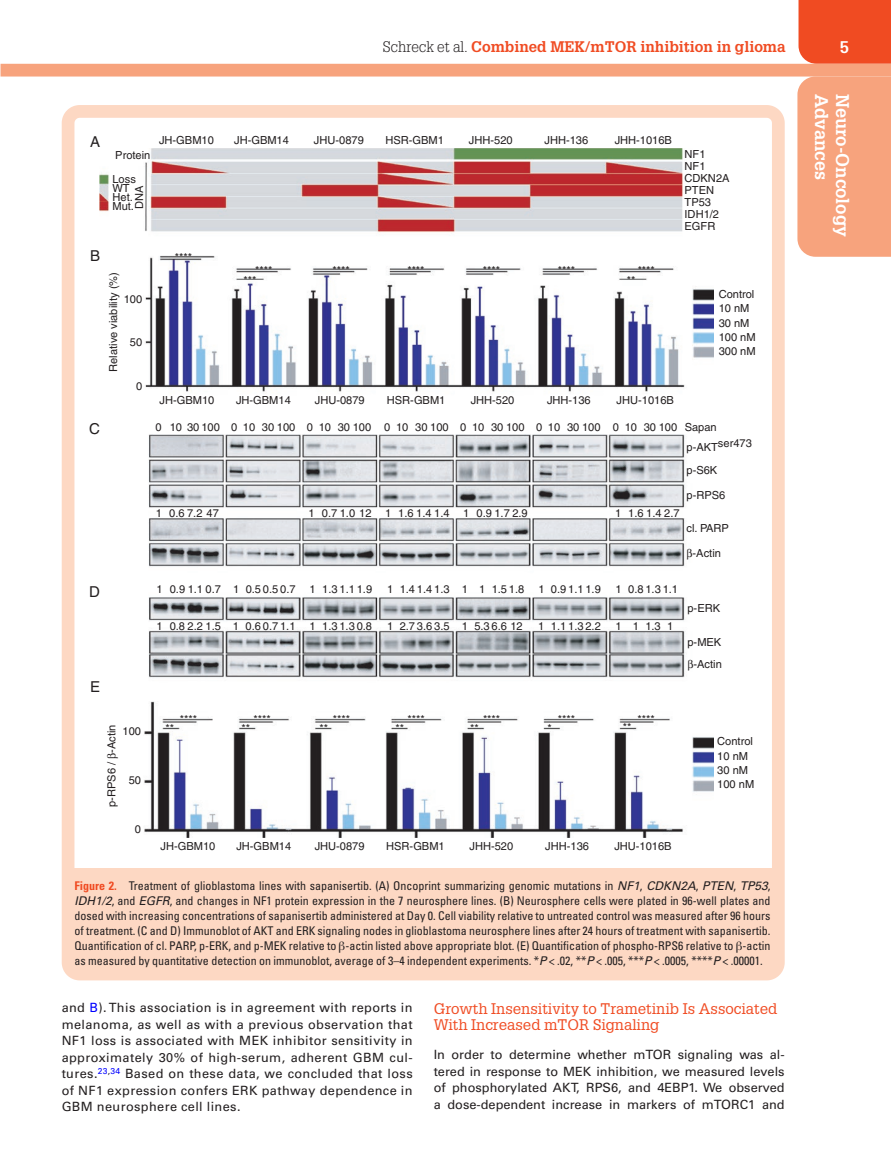
<style>
.page{position:relative;width:891px;height:1175px;background:#fff}
.page>*{position:absolute;margin:0;border:0;box-sizing:border-box;transform-origin:0 0}
.t1{font:700 18px "Glypha LT Std";color:#fff}
.t2{font:700 16.5px "Glypha LT Std";color:#fff}
.t3{font:15px/16.5px "Glypha LT Std";color:#f04b22}
.t4{font:700 15px "Glypha LT Std";color:#f04b22}
.t5{font:15px "Helvetica";color:#231f20}
.t6{font:12.75px/16.5px "Univers LT Std";letter-spacing:.02em;color:#231f20;text-align:justify}
.t7{font:condensed 12px/15px "Univers LT Std";color:#231f20;text-align:justify}
.t8{font:11.1px/11.9px "Helvetica";color:#231f20}
.s1{font-weight:300;color:#231f20}
.s2{font-weight:700;color:#f04b22}
.s3{font-style:italic;font-stretch:normal}
.s4{font-family:"Gandhari Unicode";font-stretch:normal}
.s5{color:#00f}
</style>
<div class="page">
<div style="left:799px;top:0;width:92px;height:64px;background:#f04b22"></div>
<div style="left:1px;top:64px;width:890px;height:12px;background:#f7a37d"></div>
<div style="left:797px;top:76px;width:94px;height:181px;background:#f7a37d"></div>
<div style="left:65px;top:868px;width:716px;height:104px;background:#fdd8c3"></div>
<img style="left:99px;top:148px;width:615px;height:689px">
<div style="left:62px;top:105px;width:723px;height:875px;border:13px solid #fdd8c3;border-radius:12px"></div>
<svg style="left:107px;top:753px;width:11px;height:5px"></svg>
<svg style="left:687px;top:549px;width:5px;height:11px"></svg>
<svg style="left:688px;top:660px;width:5px;height:11px"></svg>
<p class="t5" style="left:90px;top:133px;width:12px">A</p>
<p class="t8" style="left:115px;top:149px;width:37px">Protein</p>
<p class="t8" style="left:112px;top:171px;width:25px;line-height:17.9px">Loss<br>Het.</p>
<p class="t8" style="left:112px;top:200px;width:23px">Mut.</p>
<p class="t8" style="left:112px;top:182px;width:19px">WT</p>
<p class="t8" style="left:133px;top:209px;width:25px;rotate:-90deg">DNA</p>
<p class="t8" style="left:159px;top:135px;width:56px">JH-GBM10</p>
<p class="t4" style="left:383px;top:37px;width:405px"><span class="s1">Schreck et al.</span> Combined MEK/mTOR inhibition in glioma</p>
<h2 class="t2" style="left:840px;top:37px;width:11px">5</h2>
<h1 class="t1" style="left:833px;top:94px;width:88px;rotate:90deg">Advances</h1>
<h1 class="t1" style="left:854px;top:94px;width:145px;rotate:90deg">Neuro-Oncology</h1>
<p class="t8" style="left:234px;top:135px;width:56px">JH-GBM14</p>
<p class="t8" style="left:314px;top:135px;width:51px">JHU-0879</p>
<p class="t8" style="left:385px;top:135px;width:60px">HSR-GBM1</p>
<p class="t8" style="left:469px;top:135px;width:45px">JHH-520</p>
<p class="t8" style="left:544px;top:135px;width:45px">JHH-136</p>
<p class="t8" style="left:615px;top:135px;width:59px">JHH-1016B</p>
<p class="t8" style="left:685px;top:148px;width:46px">NF1<br>NF1<br>CDKN2A<br>PTEN<br>TP53<br>IDH1/2<br>EGFR</p>
<p class="t5" style="left:90px;top:247px;width:12px">B</p>
<p class="t8" style="left:175px;top:251px;width:19px">****</p>
<p class="t8" style="left:107px;top:372px;width:101px;rotate:-90deg">Relative viability (%)</p>
<p class="t8" style="left:124px;top:293px;width:20px">100</p>
<p class="t8" style="left:130px;top:336px;width:14px">50</p>
<p class="t8" style="left:255px;top:264px;width:19px">****</p>
<p class="t8" style="left:333px;top:264px;width:19px">****</p>
<p class="t8" style="left:407px;top:264px;width:19px">****</p>
<p class="t8" style="left:483px;top:264px;width:19px">****</p>
<p class="t8" style="left:558px;top:264px;width:19px">****</p>
<p class="t8" style="left:638px;top:264px;width:19px">****</p>
<p class="t8" style="left:244px;top:274px;width:14px">***</p>
<p class="t8" style="left:627px;top:274px;width:10px">**</p>
<p class="t8" style="left:719px;top:287px;width:37px;line-height:14.2px">Control<br>10 nM</p>
<p class="t8" style="left:719px;top:315px;width:38px;line-height:14.2px">30 nM<br>100 nM<br>300 nM</p>
<p class="t8" style="left:136px;top:380px;width:8px">0</p>
<p class="t8" style="left:160px;top:394px;width:56px">JH-GBM10</p>
<p class="t8" style="left:236px;top:394px;width:56px">JH-GBM14</p>
<p class="t8" style="left:315px;top:394px;width:51px">JHU-0879</p>
<p class="t8" style="left:387px;top:394px;width:60px">HSR-GBM1</p>
<p class="t8" style="left:471px;top:394px;width:45px">JHH-520</p>
<p class="t8" style="left:547px;top:394px;width:45px">JHH-136</p>
<p class="t8" style="left:617px;top:394px;width:59px">JHU-1016B</p>
<p class="t5" style="left:89px;top:420px;width:12px">C</p>
<p class="t8" style="left:155px;top:421px;width:66px">0 10 30 100</p>
<p class="t8" style="left:156px;top:507px;width:65px">1 0.6 7.2 47</p>
<p class="t8" style="left:685px;top:419px;width:69px;line-height:16.4px">Sapan p-AKTser473</p>
<p class="t8" style="left:687px;top:464px;width:32px">p-S6K</p>
<p class="t8" style="left:687px;top:489px;width:40px">p-RPS6</p>
<p class="t8" style="left:687px;top:522px;width:44px">cl. PARP</p>
<p class="t8" style="left:231px;top:421px;width:448px">0 10 30 100 0 10 30 100 0 10 30 100 0 10 30 100 0 10 30 100 0 10 30 100</p>
<p class="t8" style="left:309px;top:507px;width:221px">1 0.7 1.0 12 1 1.6 1.4 1.4 1 0.9 1.7 2.9</p>
<p class="t8" style="left:615px;top:507px;width:66px">1 1.6 1.4 2.7</p>
<p class="t8" style="left:693px;top:547px;width:30px">-Actin</p>
<p class="t5" style="left:89px;top:583px;width:12px">D</p>
<p class="t5" style="left:90px;top:678px;width:12px">E</p>
<p class="t8" style="left:156px;top:583px;width:141px">1 0.9 1.1 0.7 1 0.5 0.5 0.7</p>
<p class="t8" style="left:310px;top:583px;width:64px">1 1.3 1.1 1.9</p>
<p class="t8" style="left:387px;top:583px;width:139px">1 1.4 1.4 1.3 1 1 1.5 1.8</p>
<p class="t8" style="left:538px;top:583px;width:64px">1 0.9 1.1 1.9</p>
<p class="t8" style="left:616px;top:583px;width:64px">1 0.8 1.3 1.1</p>
<p class="t8" style="left:156px;top:619px;width:141px">1 0.8 2.2 1.5 1 0.6 0.7 1.1</p>
<p class="t8" style="left:310px;top:619px;width:64px">1 1.3 1.3 0.8</p>
<p class="t8" style="left:387px;top:619px;width:137px">1 2.7 3.6 3.5 1 5.3 6.6 12</p>
<p class="t8" style="left:538px;top:619px;width:64px">1 1.1 1.3 2.2</p>
<p class="t8" style="left:615px;top:619px;width:59px">1 11.31</p>
<p class="t8" style="left:687px;top:602px;width:34px">p-ERK</p>
<p class="t8" style="left:687px;top:636px;width:35px">p-MEK</p>
<p class="t8" style="left:694px;top:658px;width:30px">-Actin</p>
<p class="t8" style="left:180px;top:713px;width:19px">****</p>
<p class="t8" style="left:253px;top:713px;width:19px">****</p>
<p class="t8" style="left:333px;top:713px;width:19px">****</p>
<p class="t8" style="left:407px;top:713px;width:19px">****</p>
<p class="t8" style="left:483px;top:713px;width:19px">****</p>
<p class="t8" style="left:558px;top:713px;width:19px">****</p>
<p class="t8" style="left:638px;top:713px;width:19px">****</p>
<p class="t8" style="left:106px;top:807px;width:84px;rotate:-90deg">p-RPS6 / -Actin</p>
<p class="t8" style="left:123px;top:725px;width:20px">100</p>
<p class="t8" style="left:129px;top:774px;width:14px">50</p>
<p class="t8" style="left:135px;top:823px;width:8px">0</p>
<p class="t8" style="left:166px;top:721px;width:10px">**</p>
<p class="t8" style="left:242px;top:722px;width:10px">**</p>
<p class="t8" style="left:320px;top:722px;width:10px">**</p>
<p class="t8" style="left:395px;top:722px;width:10px">**</p>
<p class="t8" style="left:470px;top:721px;width:10px">**</p>
<p class="t8" style="left:547px;top:722px;width:6px">*</p>
<p class="t8" style="left:623px;top:721px;width:10px">**</p>
<p class="t8" style="left:161px;top:839px;width:56px">JH-GBM10</p>
<p class="t8" style="left:236px;top:839px;width:56px">JH-GBM14</p>
<p class="t8" style="left:315px;top:839px;width:51px">JHU-0879</p>
<p class="t8" style="left:386px;top:839px;width:60px">HSR-GBM1</p>
<p class="t8" style="left:469px;top:839px;width:45px">JHH-520</p>
<p class="t8" style="left:545px;top:839px;width:45px">JHH-136</p>
<p class="t8" style="left:614px;top:839px;width:59px">JHU-1016B</p>
<p class="t8" style="left:717px;top:734px;width:38px;line-height:14.4px">Control<br>10 nM<br>30 nM<br>100 nM</p>
<p class="t7" style="left:74px;top:877px;width:698px"><span class="s2">Figure 2.</span> Treatment of glioblastoma lines with sapanisertib. (A) Oncoprint summarizing genomic mutations in <span class="s3">NF1</span>, <span class="s3">CDKN2A</span>, <span class="s3">PTEN</span>, <span class="s3">TP53</span>, <span class="s3">IDH1/2</span>, and <span class="s3">EGFR</span>, and changes in NF1 protein expression in the 7 neurosphere lines. (B) Neurosphere cells were plated in 96-well plates and dosed with increasing concentrations of sapanisertib administered at Day 0. Cell viability relative to untreated control was measured after 96 hours of treatment. (C and D) Immunoblot of AKT and ERK signaling nodes in glioblastoma neurosphere lines after 24 hours of treatment with sapanisertib.<br>Quantification of cl. PARP, p-ERK, and p-MEK relative to <span class="s4">β</span>-actin listed above appropriate blot. (E) Quantification of phospho-RPS6 relative to <span class="s4">β</span>-actin as measured by quantitative detection on immunoblot, average of 3–4 independent experiments. *<span class="s3">P</span> &lt; .02, **<span class="s3">P</span> &lt; .005, ***<span class="s3">P</span> &lt; .0005, ****<span class="s3">P</span> &lt; .00001.</p>
<p class="t6" style="left:62px;top:999px;width:353px">and <span class="s5">B</span>). This association is in agreement with reports in melanoma, as well as with a previous observation that NF1 loss is associated with MEK inhibitor sensitivity in approximately 30% of high-serum, adherent GBM cul&shy;tures.<sup>23</sup><sup>,</sup><sup>34</sup> Based on these data, we concluded that loss of NF1 expression confers ERK pathway dependence in GBM neurosphere cell lines.</p>
<p class="t3" style="left:434px;top:999px;width:345px">Growth Insensitivity to Trametinib Is Associated<br>With Increased mTOR Signaling</p>
<p class="t6" style="left:434px;top:1046px;width:353px">In order to determine whether mTOR signaling was al&shy;tered in response to MEK inhibition, we measured levels of phosphorylated AKT, RPS6, and 4EBP1. We observed a dose-dependent increase in markers of mTORC1 and</p>
</div>
